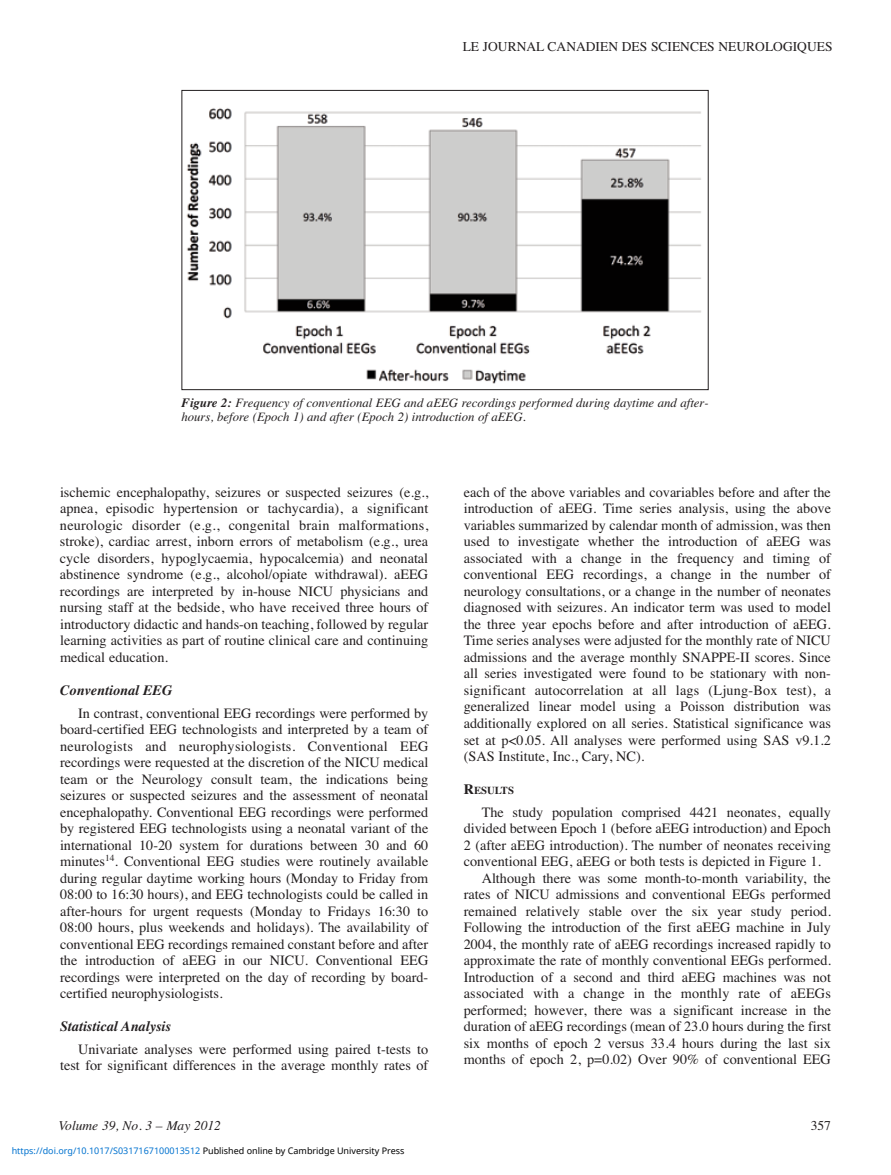
<style>
.page{position:relative;width:891px;height:1175px;background:#fff}
.page>*{position:absolute;margin:0;border:0;box-sizing:border-box;transform-origin:0 0}
.t1{font:14.25px/16.5px "Times";color:#231f20;text-align:justify}
.t2{font:italic 700 14.25px "Times";color:#231f20}
.t3{font:13.5px "Times";color:#231f20}
.t4{font:italic 13.5px "Times";color:#231f20}
.t5{font:italic 12.75px/13.5px "Times";color:#231f20}
.t6{font:700 10.65px "Times";color:#231f20}
.t7{font:9px "Noto Sans";color:#0172cf}
.s1{font-weight:700}
.s2{font-size:14.25px}
.s3{color:#000}
</style>
<div class="page">
<img style="left:186px;top:108px;width:515px;height:276px">
<div style="left:182px;top:90px;width:527px;height:300px;border:1px solid #231f20"></div>
<p class="t3" style="left:463px;top:38px;width:371px">LE JOURNAL CANADIEN DES SCIENCES NEUROLOGIQUES</p>
<p class="t5" style="left:181px;top:396px;width:529px"><span class="s1">Figure 2:</span> Frequency of conventional EEG and aEEG recordings performed during daytime and after&shy;hours, before (Epoch 1) and after (Epoch 2) introduction of aEEG.</p>
<p class="t1" style="left:60px;top:484px;width:370px">ischemic encephalopathy, seizures or suspected seizures (e.g., apnea, episodic hypertension or tachycardia), a significant neurologic disorder (e.g., congenital brain malformations, stroke), cardiac arrest, inborn errors of metabolism (e.g., urea cycle disorders, hypoglycaemia, hypocalcemia) and neonatal abstinence syndrome (e.g., alcohol/opiate withdrawal). aEEG recordings are interpreted by in-house NICU physicians and nursing staff at the bedside, who have received three hours of introductory didactic and hands-on teaching, followed by regular learning activities as part of routine clinical care and continuing medical education.</p>
<p class="t2" style="left:60px;top:681px;width:114px">Conventional EEG</p>
<p class="t1" style="left:60px;top:704px;width:370px;text-indent:18px">In contrast, conventional EEG recordings were performed by board-certified EEG technologists and interpreted by a team of neurologists and neurophysiologists. Conventional EEG recordings were requested at the discretion of the NICU medical team or the Neurology consult team, the indications being seizures or suspected seizures and the assessment of neonatal encephalopathy. Conventional EEG recordings were performed by registered EEG technologists using a neonatal variant of the international 10-20 system for durations between 30 and 60 minutes<sup>14</sup>. Conventional EEG studies were routinely available during regular daytime working hours (Monday to Friday from 08:00 to 16:30 hours), and EEG technologists could be called in after-hours for urgent requests (Monday to Fridays 16:30 to 08:00 hours, plus weekends and holidays). The availability of conventional EEG recordings remained constant before and after the introduction of aEEG in our NICU. Conventional EEG recordings were interpreted on the day of recording by board&shy;certified neurophysiologists.</p>
<p class="t2" style="left:60px;top:1017px;width:113px">Statistical Analysis</p>
<p class="t1" style="left:60px;top:1040px;width:370px;text-align:right">Univariate analyses were performed using paired t-tests to test for significant differences in the average monthly rates of</p>
<p class="t1" style="left:464px;top:484px;width:369px">each of the above variables and covariables before and after the introduction of aEEG. Time series analysis, using the above variables summarized by calendar month of admission, was then used to investigate whether the introduction of aEEG was associated with a change in the frequency and timing of conventional EEG recordings, a change in the number of neurology consultations, or a change in the number of neonates diagnosed with seizures. An indicator term was used to model the three year epochs before and after introduction of aEEG.<br>Time series analyses were adjusted for the monthly rate of NICU admissions and the average monthly SNAPPE-II scores. Since all series investigated were found to be stationary with non&shy;significant autocorrelation at all lags (Ljung-Box test), a generalized linear model using a Poisson distribution was additionally explored on all series. Statistical significance was set at p&lt;0.05. All analyses were performed using SAS v9.1.2 (SAS Institute, Inc., Cary, NC).</p>
<p class="t6" style="left:464px;top:784px;width:52px"><span class="s2">R</span>ESULTS</p>
<p class="t1" style="left:482px;top:803px;width:351px">The study population comprised 4421 neonates, equally</p>
<p class="t1" style="left:464px;top:820px;width:369px">divided between Epoch 1 (before aEEG introduction) and Epoch</p>
<p class="t1" style="left:464px;top:836px;width:369px">2 (after aEEG introduction). The number of neonates receiving</p>
<p class="t1" style="left:464px;top:853px;width:359px">conventional EEG, aEEG or both tests is depicted in Figure 1.</p>
<p class="t1" style="left:482px;top:869px;width:351px">Although there was some month-to-month variability, the</p>
<p class="t1" style="left:464px;top:886px;width:369px">rates of NICU admissions and conventional EEGs performed</p>
<p class="t1" style="left:464px;top:902px;width:369px">remained relatively stable over the six year study period.</p>
<p class="t1" style="left:464px;top:919px;width:369px">Following the introduction of the first aEEG machine in July</p>
<p class="t1" style="left:464px;top:935px;width:369px">2004, the monthly rate of aEEG recordings increased rapidly to</p>
<p class="t1" style="left:464px;top:952px;width:369px">approximate the rate of monthly conventional EEGs performed.</p>
<p class="t1" style="left:464px;top:968px;width:369px">Introduction of a second and third aEEG machines was not</p>
<p class="t1" style="left:464px;top:985px;width:369px">associated with a change in the monthly rate of aEEGs</p>
<p class="t1" style="left:464px;top:1001px;width:369px">performed; however, there was a significant increase in the</p>
<p class="t1" style="left:464px;top:1018px;width:369px">duration of aEEG recordings (mean of 23.0 hours during the first</p>
<p class="t1" style="left:464px;top:1034px;width:369px">six months of epoch 2 versus 33.4 hours during the last six</p>
<p class="t1" style="left:464px;top:1051px;width:369px">months of epoch 2, p=0.02) Over 90% of conventional EEG</p>
<p class="t4" style="left:59px;top:1117px;width:164px">Volume 39, No. 3 – May 2012</p>
<p class="t3" style="left:811px;top:1117px;width:22px">357</p>
<p class="t7" style="left:12px;top:1143px;width:394px">https://doi.org/10.1017/S0317167100013512 <span class="s3">Published online by Cambridge University Press</span></p>
</div>
